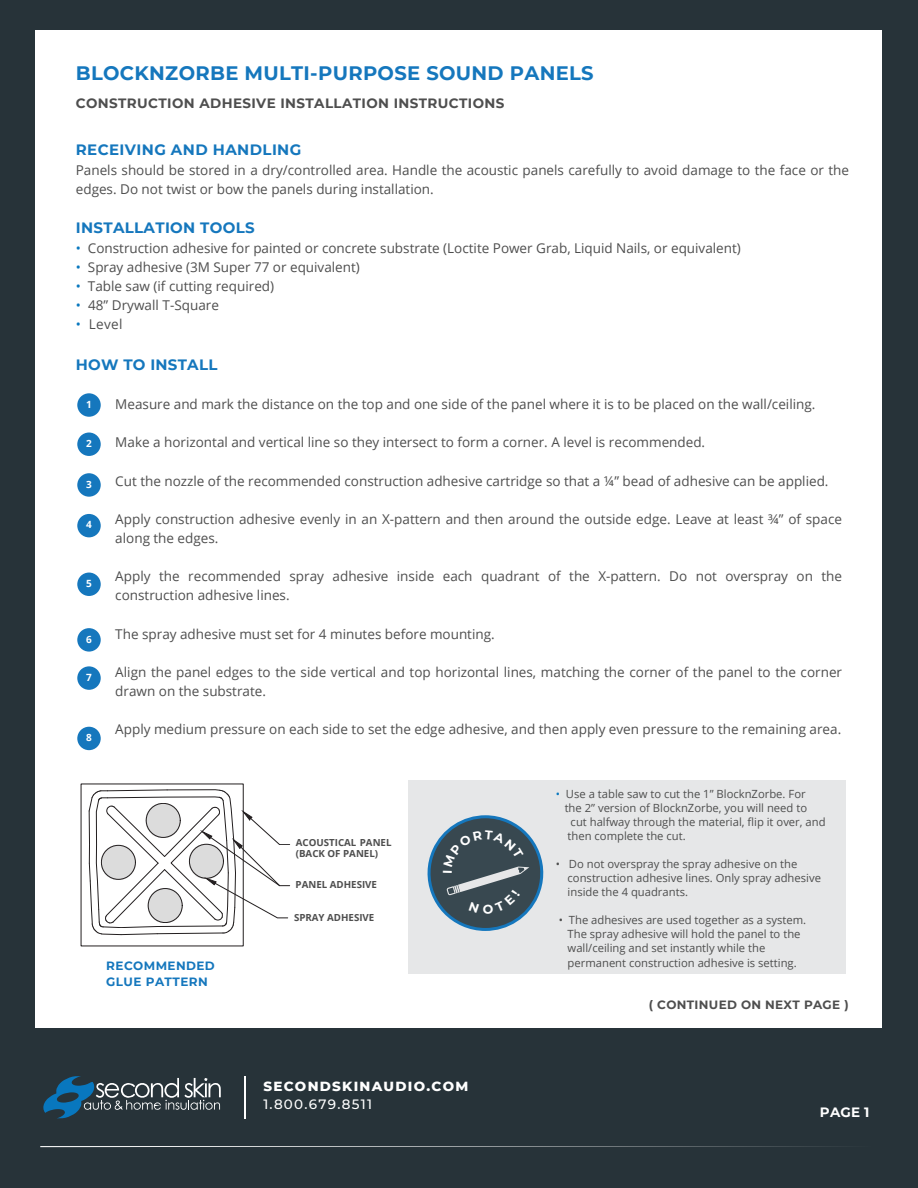
<style>
.page{position:relative;width:918px;height:1188px;background:#273339}
.page>*{position:absolute;margin:0;border:0;box-sizing:border-box;transform-origin:0 0}
.t1{font:700 19.5px "Montserrat";letter-spacing:.015em;color:#1577bd}
.t2{font:700 15px "Montserrat";letter-spacing:.02em;color:#1577bd}
.t3{font:13.5px/19.2px "Open Sans";color:#4e4e4e}
.t4{font:700 13.5px "Montserrat";letter-spacing:.03em;color:#4e4e4e}
.t5{font:800 13.5px/18px "Montserrat";letter-spacing:.095em;color:#fff}
.t6{font:700 13.5px "Montserrat";color:#fff}
.t7{font:700 12px/15.8px "Montserrat";letter-spacing:.035em;color:#1577bd}
.t8{font:700 12px "Montserrat";letter-spacing:.03em;color:#4e4e4e}
.t9{font:11.25px/14.1px "Open Sans";color:#4e4e4e}
.t10{font:700 9.9px "Open Sans";color:#fff}
.t11{font:700 9.75px/11.2px "Open Sans";color:#4e4e4e}
.s1{color:#0877be}
.s2{font-weight:500}
</style>
<div class="page">
<svg style="left:43px;top:1076px;width:178px;height:42px"></svg>
<hr style="left:244px;top:1076px;width:1px;height:42px;background:#fff">
<svg style="left:40px;top:1146px;width:798px;height:1px"></svg>
<div style="left:35px;top:30px;width:847px;height:998px;background:#fff"></div>
<svg style="left:89px;top:789px;width:201px;height:146px"></svg>
<div style="left:408px;top:780px;width:438px;height:194px;background:#e6e7e8"></div>
<div style="left:77px;top:393px;width:24px;height:24px;background:#1577bd;border-radius:50%"></div>
<div style="left:77px;top:433px;width:24px;height:23px;background:#1577bd;border-radius:50%"></div>
<div style="left:77px;top:473px;width:24px;height:24px;background:#1577bd;border-radius:50%"></div>
<div style="left:77px;top:514px;width:24px;height:23px;background:#1577bd;border-radius:50%"></div>
<div style="left:77px;top:573px;width:24px;height:23px;background:#1577bd;border-radius:50%"></div>
<div style="left:77px;top:628px;width:24px;height:24px;background:#1577bd;border-radius:50%"></div>
<div style="left:77px;top:666px;width:24px;height:24px;background:#1577bd;border-radius:50%"></div>
<div style="left:77px;top:727px;width:24px;height:23px;background:#1577bd;border-radius:50%"></div>
<svg style="left:427px;top:815px;width:117px;height:116px"></svg>
<h2 class="t1" style="left:76px;top:62px;width:519px">BLOCKNZORBE MULTI-PURPOSE SOUND PANELS</h2>
<p class="t4" style="left:76px;top:95px;width:430px">CONSTRUCTION ADHESIVE INSTALLATION INSTRUCTIONS</p>
<h4 class="t2" style="left:76px;top:141px;width:227px">RECEIVING AND HANDLING</h4>
<h4 class="t3" style="left:76px;top:160px;width:775px">Panels should be stored in a dry/controlled area. Handle the acoustic panels carefully to avoid damage to the face or the edges. Do not twist or bow the panels during installation.</h4>
<h2 class="t2" style="left:76px;top:219px;width:180px">INSTALLATION TOOLS</h2>
<h2 class="t3" style="left:76px;top:238px;width:667px"><span class="s1">•</span> Construction adhesive for painted or concrete substrate (Loctite Power Grab, Liquid Nails, or equivalent)</h2>
<h2 class="t3" style="left:76px;top:257px;width:286px"><span class="s1">•</span> Spray adhesive (3M Super 77 or equivalent)</h2>
<h2 class="t3" style="left:76px;top:276px;width:200px"><span class="s1">•</span> Table saw (if cutting required)</h2>
<h2 class="t3" style="left:76px;top:295px;width:145px"><span class="s1">•</span> 48” Drywall T-Square <span class="s1">•</span></h2>
<p class="t3" style="left:89px;top:314px;width:35px">Level</p>
<h4 class="t2" style="left:76px;top:355px;width:143px">HOW TO INSTALL</h4>
<p class="t10" style="left:86px;top:397px;width:7px">1</p>
<p class="t10" style="left:86px;top:436px;width:7px">2</p>
<h6 class="t10" style="left:86px;top:477px;width:7px">3</h6>
<h6 class="t10" style="left:86px;top:518px;width:7px">4</h6>
<h6 class="t10" style="left:86px;top:576px;width:7px">5</h6>
<h5 class="t10" style="left:86px;top:632px;width:7px">6</h5>
<p class="t10" style="left:86px;top:670px;width:7px">7</p>
<h3 class="t10" style="left:86px;top:731px;width:7px">8</h3>
<p class="t3" style="left:115px;top:394px;width:702px">Measure and mark the distance on the top and one side of the panel where it is to be placed on the wall/ceiling.</p>
<p class="t3" style="left:115px;top:433px;width:591px">Make a horizontal and vertical line so they intersect to form a corner. A level is recommended.</p>
<p class="t3" style="left:115px;top:471px;width:715px">Cut the nozzle of the recommended construction adhesive cartridge so that a ¼” bead of adhesive can be applied.</p>
<p class="t3" style="left:115px;top:509px;width:728px">Apply construction adhesive evenly in an X-pattern and then around the outside edge. Leave at least ¾” of space along the edges.</p>
<p class="t3" style="left:115px;top:566px;width:728px">Apply the recommended spray adhesive inside each quadrant of the X-pattern. Do not overspray on the construction adhesive lines.</p>
<p class="t3" style="left:115px;top:624px;width:381px">The spray adhesive must set for 4 minutes before mounting.</p>
<p class="t3" style="left:115px;top:662px;width:728px">Align the panel edges to the side vertical and top horizontal lines, matching the corner of the panel to the corner drawn on the substrate.</p>
<h4 class="t3" style="left:115px;top:719px;width:727px">Apply medium pressure on each side to set the edge adhesive, and then apply even pressure to the remaining area.</h4>
<h4 class="t7" style="left:106px;top:958px;width:110px">RECOMMENDED<br>GLUE PATTERN</h4>
<h4 class="t11" style="left:296px;top:837px;width:97px">ACOUSTICAL PANEL (BACK OF PANEL)</h4>
<h4 class="t11" style="left:296px;top:879px;width:83px">PANEL ADHESIVE</h4>
<h4 class="t11" style="left:294px;top:911px;width:82px">SPRAY ADHESIVE</h4>
<h4 class="t9" style="left:556px;top:786px;width:251px"><span class="s1">•</span> Use a table saw to cut the 1” BlocknZorbe. For</h4>
<h4 class="t9" style="left:565px;top:800px;width:244px">the 2” version of BlocknZorbe, you will need to</h4>
<h4 class="t9" style="left:571px;top:814px;width:256px">cut halfway through the material, flip it over, and</h4>
<h4 class="t9" style="left:568px;top:829px;width:120px">then complete the cut.</h4>
<h5 class="t9" style="left:568px;top:857px;width:255px;text-indent:-12px">• Do not overspray the spray adhesive on the construction adhesive lines. Only spray adhesive inside the 4 quadrants.</h5>
<h5 class="t9" style="left:559px;top:913px;width:6px">•</h5>
<p class="t9" style="left:568px;top:913px;width:240px">The adhesives are used together as a system.<br>The spray adhesive will hold the panel to the wall/ceiling and set instantly while the permanent construction adhesive is setting.</p>
<h4 class="t8" style="left:649px;top:997px;width:201px">( CONTINUED ON NEXT PAGE )</h4>
<h1 class="t5" style="left:263px;top:1077px;width:207px">SECONDSKINAUDIO.COM<br><span class="s2">1.800.679.8511</span></h1>
<h3 class="t6" style="left:820px;top:1104px;width:51px">PAGE 1</h3>
</div>
